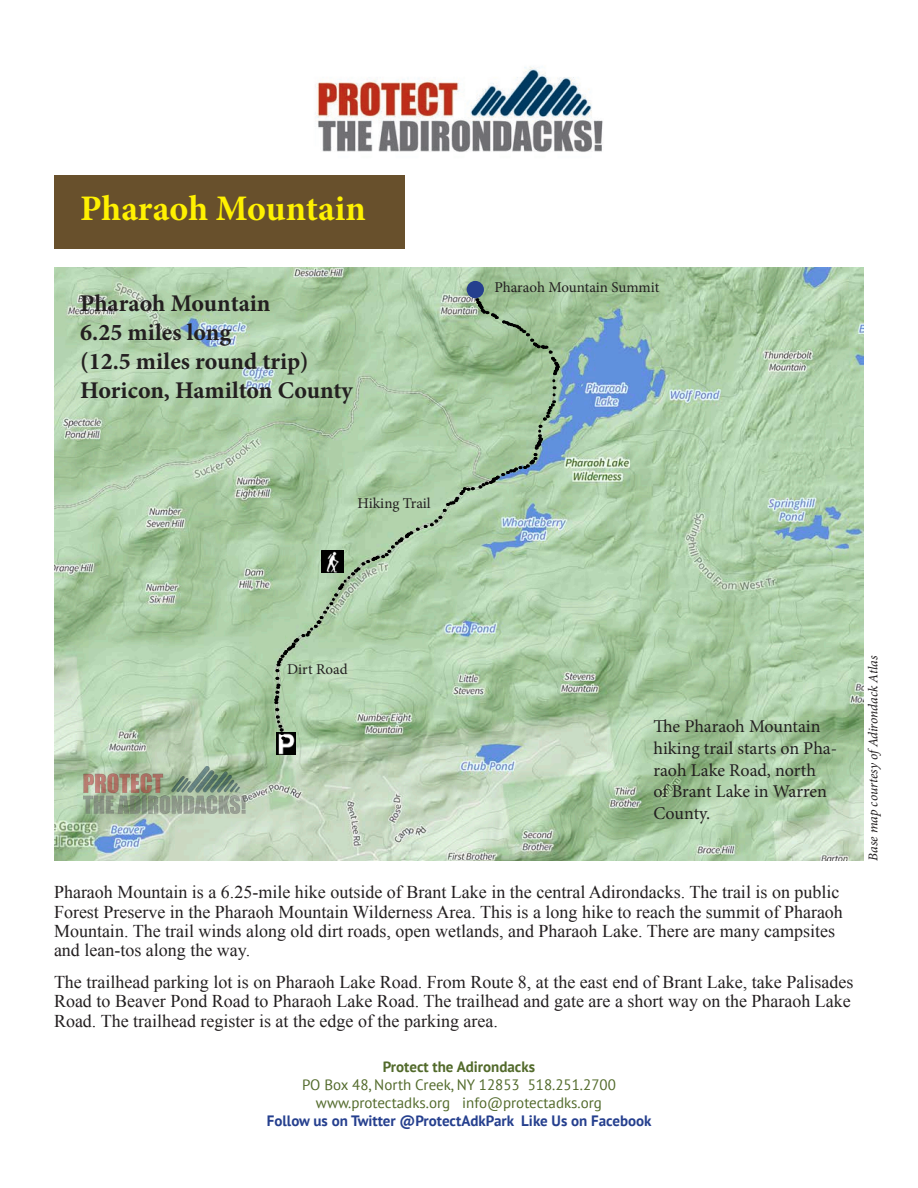
<style>
.page{position:relative;width:918px;height:1188px;background:#fff}
.page>*{position:absolute;margin:0;border:0;box-sizing:border-box;transform-origin:0 0}
.t1{font:700 36px "Minion Pro";letter-spacing:-.005em;color:#fff101}
.t2{font:700 24px/28.8px "Minion Pro";color:#231f20}
.t3{font:18px/19.4px "Times New Roman";color:#231f20}
.t4{font:18px/21.6px "Minion Pro";color:#231f20}
.t5{font:15px "PT Sans";color:#526a2b}
.t6{font:700 15px "PT Sans";color:#253f8e}
.t7{font:15px "Minion Pro";color:#231f20}
.t8{font:700 15px "PT Sans";color:#526a2b}
.t9{font:italic 13.5px "Minion Pro";letter-spacing:-.01em;color:#231f20}
</style>
<div class="page">
<img style="left:54px;top:268px;width:810px;height:593px">
<img style="left:315px;top:66px;width:288px;height:86px">
<div style="left:54px;top:176px;width:351px;height:73px;background:#68502c"></div>
<img style="left:84px;top:767px;width:162px;height:46px">
<img style="left:276px;top:741px;width:19px;height:13px">
<div style="left:467px;top:281px;width:17px;height:17px;background:#253f8e;border-radius:50%"></div>
<svg style="left:272px;top:297px;width:289px;height:444px;background:#a9c8a4"></svg>
<p class="t1" style="left:80px;top:183px;width:287px">Pharaoh Mountain</p>
<p class="t2" style="left:80px;top:289px;width:192px">Pharaoh Mountain</p>
<p class="t2" style="left:80px;top:318px;width:230px">6.25 miles long<br>(12.5 miles round trip)</p>
<p class="t2" style="left:80px;top:375px;width:274px">Horicon, Hamilton County</p>
<p class="t7" style="left:357px;top:493px;width:75px">Hiking Trail</p>
<p class="t7" style="left:495px;top:277px;width:166px">Pharaoh Mountain Summit</p>
<p class="t7" style="left:287px;top:659px;width:62px">Dirt Road</p>
<p class="t4" style="left:653px;top:716px;width:185px">The Pharaoh Mountain hiking trail starts on Pha&shy;raoh Lake Road, north<br>of Brant Lake in Warren<br>County.</p>
<p class="t3" style="left:54px;top:882px;width:790px">Pharaoh Mountain is a 6.25-mile hike outside of Brant Lake in the central Adirondacks. The trail is on public Forest Preserve in the Pharaoh Mountain Wilderness Area. This is a long hike to reach the summit of Pharaoh Mountain. The trail winds along old dirt roads, open wetlands, and Pharaoh Lake. There are many campsites and lean-tos along the way.</p>
<p class="t3" style="left:54px;top:972px;width:801px">The trailhead parking lot is on Pharaoh Lake Road. From Route 8, at the east end of Brant Lake, take Palisades<br>Road to Beaver Pond Road to Pharaoh Lake Road. The trailhead and gate are a short way on the Pharaoh Lake<br>Road. The trailhead register is at the edge of the parking area.</p>
<p class="t8" style="left:383px;top:1057px;width:154px">Protect the Adirondacks</p>
<p class="t5" style="left:302px;top:1075px;width:315px">PO Box 48, North Creek, NY 12853 518.251.2700</p>
<p class="t5" style="left:316px;top:1093px;width:288px">www.protectadks.org info@protectadks.org</p>
<p class="t6" style="left:267px;top:1111px;width:386px">Follow us on Twitter @ProtectAdkPark Like Us on Facebook</p>
<p class="t9" style="left:864px;top:861px;width:206px;rotate:-90deg">Base map courtesy ofAdirondack Atlas</p>
</div>
